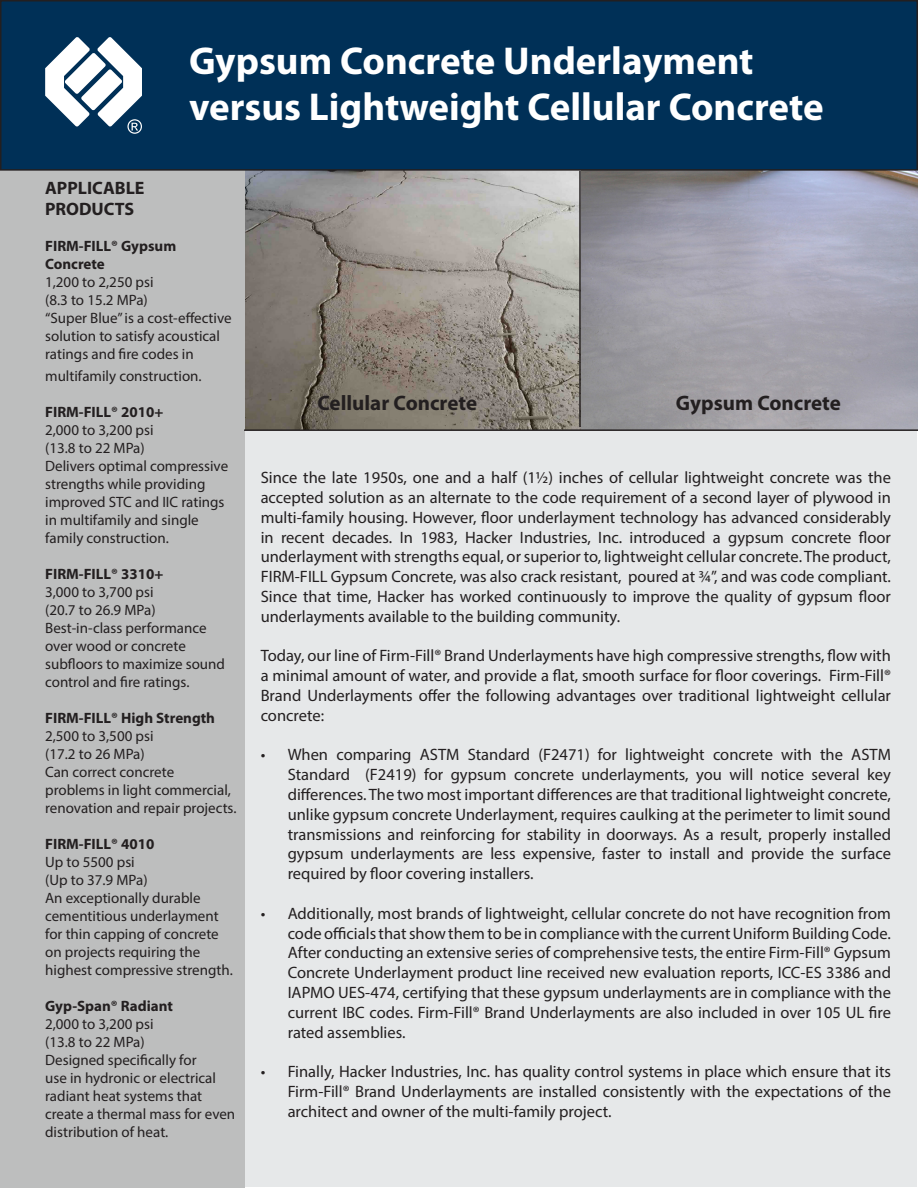
<style>
.page{position:relative;width:918px;height:1188px;background:#fff}
.page>*{position:absolute;margin:0;border:0;box-sizing:border-box;transform-origin:0 0}
.t1{font:700 39px/46.8px "Myriad Pro";color:#fff}
.t2{font:700 21px "Myriad Pro";color:#231f20}
.t3{font:700 18px "Myriad Pro";color:#231f20}
.t4{font:16.5px/19.8px "Myriad Pro";color:#231f20;text-align:justify}
.t5{font:15px/18px "Myriad Pro";color:#231f20}
.t6{font:700 15px/18px "Myriad Pro";color:#231f20}
</style>
<div class="page">
<div style="left:194px;top:171px;width:723px;height:1016px;background:#e6e8e9"></div>
<img style="left:581px;top:171px;width:337px;height:258px">
<img style="left:244px;top:171px;width:337px;height:258px">
<div style="left:0;top:171px;width:244px;height:1017px;background:#bdbebe"></div>
<div style="left:1px;top:1px;width:916px;height:169px;background:#003057"></div>
<div style="left:0;top:0;width:918px;height:171px;border:2px solid #231f20"></div>
<svg style="left:45px;top:37px;width:97px;height:97px"></svg>
<hr style="left:244px;top:429px;width:674px;height:2px;background:#231f20">
<hr style="left:579px;top:171px;width:2px;height:256px;background:#231f20">
<p class="t1" style="left:189px;top:38px;width:636px">Gypsum Concrete Underlayment versus Lightweight Cellular Concrete</p>
<p class="t3" style="left:45px;top:178px;width:101px">APPLICABLE</p>
<p class="t3" style="left:45px;top:199px;width:91px">PRODUCTS</p>
<p class="t6" style="left:45px;top:238px;width:133px">FIRM-FILL® Gypsum<br>Concrete</p>
<p class="t5" style="left:45px;top:273px;width:110px">1,200 to 2,250 psi</p>
<p class="t5" style="left:45px;top:291px;width:104px">(8.3 to 15.2 MPa)</p>
<p class="t5" style="left:45px;top:309px;width:188px">“Super Blue” is a cost-effective solution to satisfy acoustical ratings and fire codes in</p>
<p class="t5" style="left:45px;top:367px;width:158px">multifamily construction.</p>
<p class="t6" style="left:45px;top:403px;width:120px">FIRM-FILL® 2010+</p>
<p class="t5" style="left:45px;top:421px;width:110px">2,000 to 3,200 psi</p>
<p class="t5" style="left:45px;top:439px;width:101px">(13.8 to 22 MPa)</p>
<p class="t5" style="left:45px;top:457px;width:185px">Delivers optimal compressive strengths while providing improved STC and IIC ratings in multifamily and single family construction.</p>
<p class="t6" style="left:45px;top:565px;width:120px">FIRM-FILL® 3310+</p>
<p class="t5" style="left:45px;top:583px;width:110px">3,000 to 3,700 psi</p>
<p class="t5" style="left:45px;top:601px;width:112px">(20.7 to 26.9 MPa)</p>
<p class="t5" style="left:45px;top:619px;width:181px">Best-in-class performance over wood or concrete subfloors to maximize sound control and fire ratings.</p>
<p class="t6" style="left:45px;top:709px;width:171px">FIRM-FILL® High Strength</p>
<p class="t5" style="left:45px;top:727px;width:110px">2,500 to 3,500 psi</p>
<p class="t5" style="left:45px;top:745px;width:101px">(17.2 to 26 MPa)</p>
<p class="t5" style="left:45px;top:763px;width:193px">Can correct concrete problems in light commercial, renovation and repair projects.</p>
<p class="t6" style="left:45px;top:835px;width:111px">FIRM-FILL® 4010</p>
<p class="t5" style="left:45px;top:853px;width:91px">Up to 5500 psi</p>
<p class="t5" style="left:45px;top:871px;width:104px">(Up to 37.9 MPa)</p>
<p class="t5" style="left:45px;top:889px;width:189px">An exceptionally durable cementitious underlayment for thin capping of concrete on projects requiring the highest compressive strength.</p>
<p class="t6" style="left:45px;top:997px;width:129px">Gyp-Span® Radiant</p>
<p class="t5" style="left:45px;top:1015px;width:110px">2,000 to 3,200 psi</p>
<p class="t5" style="left:45px;top:1033px;width:101px">(13.8 to 22 MPa)</p>
<p class="t5" style="left:45px;top:1051px;width:192px">Designed specifically for<br>use in hydronic or electrical radiant heat systems that create a thermal mass for even distribution of heat.</p>
<p class="t2" style="left:318px;top:391px;width:161px">Cellular Concrete</p>
<p class="t2" style="left:676px;top:391px;width:166px">Gypsum Concrete</p>
<p class="t4" style="left:261px;top:468px;width:632px">Since the late 1950s, one and a half (1½) inches of cellular lightweight concrete was the accepted solution as an alternate to the code requirement of a second layer of plywood in multi-family housing. However, floor underlayment technology has advanced considerably in recent decades. In 1983, Hacker Industries, Inc. introduced a gypsum concrete floor underlayment with strengths equal, or superior to, lightweight cellular concrete. The product, FIRM-FILL Gypsum Concrete, was also crack resistant, poured at ¾”, and was code compliant.<br>Since that time, Hacker has worked continuously to improve the quality of gypsum floor underlayments available to the building community.</p>
<p class="t4" style="left:261px;top:646px;width:632px">Today, our line of Firm-Fill® Brand Underlayments have high compressive strengths, flow with a minimal amount of water, and provide a flat, smooth surface for floor coverings. Firm-Fill® Brand Underlayments offer the following advantages over traditional lightweight cellular concrete:</p>
<p class="t4" style="left:288px;top:745px;width:605px;text-indent:-27px">• When comparing ASTM Standard (F2471) for lightweight concrete with the ASTM Standard (F2419) for gypsum concrete underlayments, you will notice several key differences. The two most important differences are that traditional lightweight concrete, unlike gypsum concrete Underlayment, requires caulking at the perimeter to limit sound transmissions and reinforcing for stability in doorways. As a result, properly installed gypsum underlayments are less expensive, faster to install and provide the surface required by floor covering installers.</p>
<p class="t4" style="left:288px;top:903px;width:605px;text-indent:-27px">• Additionally, most brands of lightweight, cellular concrete do not have recognition from code officials that show them to be in compliance with the current Uniform Building Code.<br>After conducting an extensive series of comprehensive tests, the entire Firm-Fill® Gypsum Concrete Underlayment product line received new evaluation reports, ICC-ES 3386 and IAPMO UES-474, certifying that these gypsum underlayments are in compliance with the current IBC codes. Firm-Fill® Brand Underlayments are also included in over 105 UL fire rated assemblies.</p>
<p class="t4" style="left:288px;top:1062px;width:605px;text-indent:-27px">• Finally, Hacker Industries, Inc. has quality control systems in place which ensure that its Firm-Fill® Brand Underlayments are installed consistently with the expectations of the architect and owner of the multi-family project.</p>
</div>
